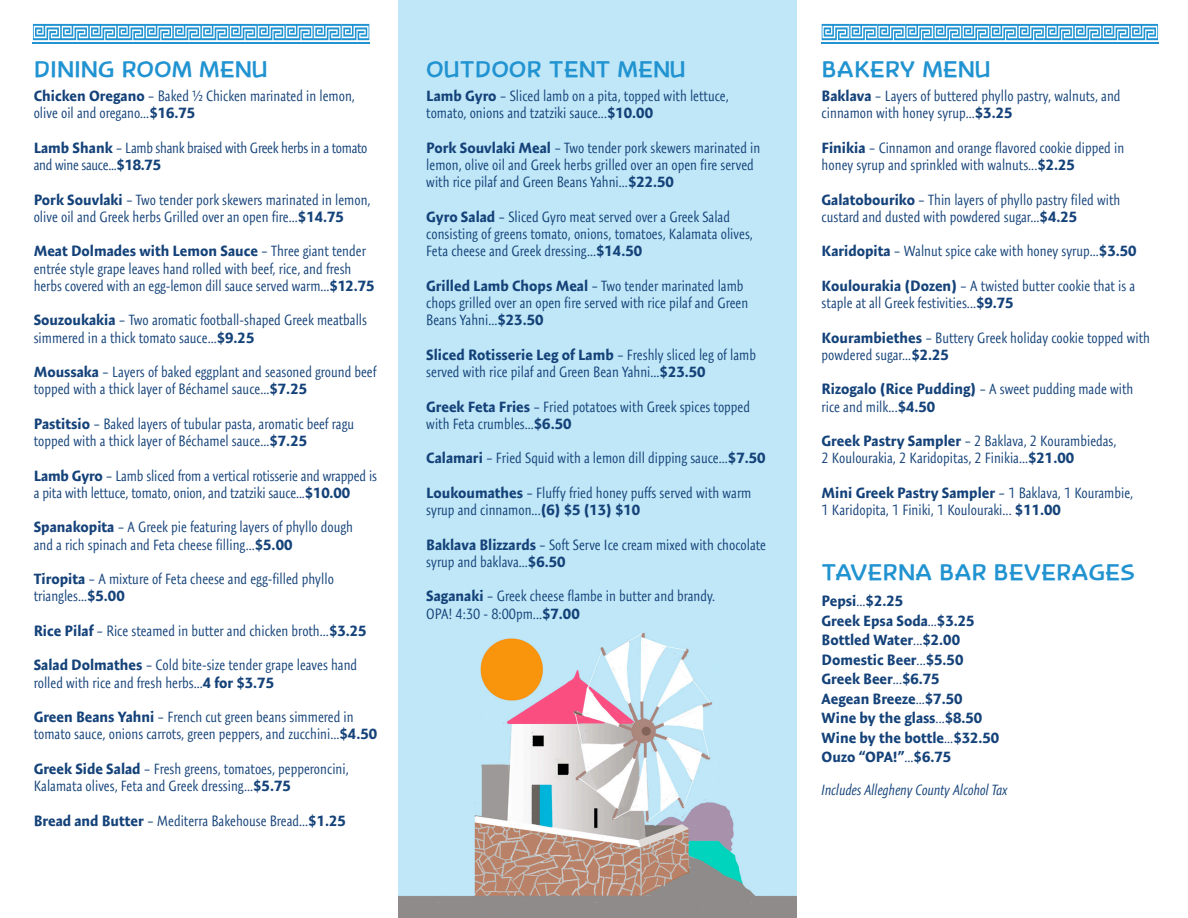
<style>
.page{position:relative;width:1188px;height:918px;background:#fff}
.page>*{position:absolute;margin:0;border:0;box-sizing:border-box;transform-origin:0 0}
.t1{font:700 22.5px "Banksia";color:#2193d1}
.t2{font:300 condensed 15px/17.2px "Expo Sans Pro";color:#144279}
.t3{font:700 15px "Expo Sans Pro";color:#144279}
.t4{font:300 condensed 15px/17.2px "Expo Sans Pro";letter-spacing:-.02em;color:#144279}
.t5{font:italic 300 condensed 15px "Expo Sans Pro";color:#144279}
.s1{font-weight:700;font-stretch:normal}
.s2{font-weight:300;font-stretch:condensed}
</style>
<div class="page">
<hr style="left:33px;top:42px;width:28px;height:2px;background:#2193d1">
<hr style="left:61px;top:42px;width:28px;height:2px;background:#2193d1">
<hr style="left:89px;top:42px;width:28px;height:2px;background:#2193d1">
<hr style="left:117px;top:42px;width:28px;height:2px;background:#2193d1">
<hr style="left:145px;top:42px;width:28px;height:2px;background:#2193d1">
<hr style="left:173px;top:42px;width:28px;height:2px;background:#2193d1">
<hr style="left:201px;top:42px;width:28px;height:2px;background:#2193d1">
<hr style="left:229px;top:42px;width:28px;height:2px;background:#2193d1">
<hr style="left:257px;top:42px;width:28px;height:2px;background:#2193d1">
<hr style="left:285px;top:42px;width:28px;height:2px;background:#2193d1">
<hr style="left:313px;top:42px;width:28px;height:2px;background:#2193d1">
<svg style="left:33px;top:24px;width:336px;height:16px"></svg>
<hr style="left:341px;top:42px;width:28px;height:2px;background:#2193d1">
<hr style="left:822px;top:42px;width:28px;height:2px;background:#2193d1">
<hr style="left:850px;top:42px;width:28px;height:2px;background:#2193d1">
<hr style="left:878px;top:42px;width:28px;height:2px;background:#2193d1">
<hr style="left:906px;top:42px;width:28px;height:2px;background:#2193d1">
<hr style="left:934px;top:42px;width:28px;height:2px;background:#2193d1">
<hr style="left:962px;top:42px;width:28px;height:2px;background:#2193d1">
<hr style="left:990px;top:42px;width:28px;height:2px;background:#2193d1">
<hr style="left:1018px;top:42px;width:28px;height:2px;background:#2193d1">
<hr style="left:1046px;top:42px;width:28px;height:2px;background:#2193d1">
<hr style="left:1074px;top:42px;width:28px;height:2px;background:#2193d1">
<hr style="left:1102px;top:42px;width:28px;height:2px;background:#2193d1">
<svg style="left:822px;top:24px;width:336px;height:16px"></svg>
<hr style="left:1130px;top:42px;width:28px;height:2px;background:#2193d1">
<img style="left:398px;top:0;width:398px;height:918px">
<p class="t1" style="left:34px;top:56px;width:235px">DINING ROOM MENU</p>
<p class="t2" style="left:34px;top:87px;width:323px"><span class="s1">Chicken Oregano</span> – Baked ½ Chicken marinated in lemon, olive oil and oregano...<span class="s1">$16.75</span></p>
<p class="t4" style="left:34px;top:139px;width:335px"><span class="s1">Lamb Shank</span> – Lamb shank braised with Greek herbs in a tomato and wine sauce...<span class="s1">$18.75</span></p>
<p class="t2" style="left:34px;top:191px;width:338px"><span class="s1">Pork Souvlaki</span> – Two tender pork skewers marinated in lemon, olive oil and Greek herbs Grilled over an open fire...<span class="s1">$14.75</span></p>
<p class="t2" style="left:34px;top:243px;width:342px"><span class="s1">Meat Dolmades with Lemon Sauce</span> – Three giant tender entrée style grape leaves hand rolled with beef, rice, and fresh herbs covered with an egg-lemon dill sauce served warm...<span class="s1">$12.75</span></p>
<p class="t2" style="left:34px;top:312px;width:335px"><span class="s1">Souzoukakia</span> – Two aromatic football-shaped Greek meatballs simmered in a thick tomato sauce...<span class="s1">$9.25</span></p>
<p class="t2" style="left:34px;top:363px;width:344px"><span class="s1">Moussaka</span> – Layers of baked eggplant and seasoned ground beef</p>
<p class="t2" style="left:34px;top:381px;width:275px">topped with a thick layer of Béchamel sauce...<span class="s1">$7.25</span></p>
<p class="t2" style="left:34px;top:415px;width:322px"><span class="s1">Pastitsio</span> – Baked layers of tubular pasta, aromatic beef ragu</p>
<p class="t2" style="left:34px;top:432px;width:275px">topped with a thick layer of Béchamel sauce...<span class="s1">$7.25</span></p>
<p class="t2" style="left:34px;top:467px;width:345px"><span class="s1">Lamb Gyro</span> – Lamb sliced from a vertical rotisserie and wrapped is a pita with lettuce, tomato, onion, and tzatziki sauce...<span class="s1">$10.00</span></p>
<p class="t2" style="left:34px;top:519px;width:321px"><span class="s1">Spanakopita</span> – A Greek pie featuring layers of phyllo dough</p>
<p class="t2" style="left:34px;top:536px;width:260px">and a rich spinach and Feta cheese filling...<span class="s1">$5.00</span></p>
<p class="t2" style="left:34px;top:570px;width:302px"><span class="s1">Tiropita</span> – A mixture of Feta cheese and egg-filled phyllo triangles...<span class="s1">$5.00</span></p>
<p class="t2" style="left:34px;top:622px;width:334px"><span class="s1">Rice Pilaf</span> – Rice steamed in butter and chicken broth...<span class="s1">$3.25</span></p>
<p class="t2" style="left:34px;top:657px;width:325px"><span class="s1">Salad Dolmathes</span> – Cold bite-size tender grape leaves hand rolled with rice and fresh herbs...<span class="s1">4 for $3.75</span></p>
<p class="t2" style="left:34px;top:708px;width:345px"><span class="s1">Green Beans Yahni</span> – French cut green beans simmered in tomato sauce, onions carrots, green peppers, and zucchini...<span class="s1">$4.50</span></p>
<p class="t2" style="left:34px;top:760px;width:317px"><span class="s1">Greek Side Salad</span> – Fresh greens, tomatoes, pepperoncini,<br>Kalamata olives, Feta and Greek dressing...<span class="s1">$5.75</span></p>
<p class="t2" style="left:34px;top:812px;width:314px"><span class="s1">Bread and Butter</span> – Mediterra Bakehouse Bread...<span class="s1">$1.25</span></p>
<p class="t1" style="left:426px;top:56px;width:261px">OUTDOOR TENT MENU</p>
<p class="t2" style="left:426px;top:87px;width:304px"><span class="s1">Lamb Gyro</span> – Sliced lamb on a pita, topped with lettuce, tomato, onions and tzatziki sauce...<span class="s1">$10.00</span></p>
<p class="t2" style="left:426px;top:139px;width:336px"><span class="s1">Pork Souvlaki Meal</span> – Two tender pork skewers marinated in lemon, olive oil and Greek herbs grilled over an open fire served with rice pilaf and Green Beans Yahni...<span class="s1">$22.50</span></p>
<p class="t2" style="left:426px;top:208px;width:328px"><span class="s1">Gyro Salad</span> – Sliced Gyro meat served over a Greek Salad consisting of greens tomato, onions, tomatoes, Kalamata olives,<br>Feta cheese and Greek dressing...<span class="s1">$14.50</span></p>
<p class="t2" style="left:426px;top:277px;width:324px"><span class="s1">Grilled Lamb Chops Meal</span> – Two tender marinated lamb chops grilled over an open fire served with rice pilaf and Green<br>Beans Yahni...<span class="s1">$23.50</span></p>
<p class="t2" style="left:426px;top:346px;width:331px"><span class="s1">Sliced Rotisserie Leg of Lamb</span> – Freshly sliced leg of lamb served with rice pilaf and Green Bean Yahni...<span class="s1">$23.50</span></p>
<p class="t2" style="left:426px;top:398px;width:325px"><span class="s1">Greek Feta Fries</span> – Fried potatoes with Greek spices topped with Feta crumbles...<span class="s1">$6.50</span></p>
<p class="t2" style="left:426px;top:450px;width:341px"><span class="s1">Calamari</span> – Fried Squid with a lemon dill dipping sauce...<span class="s1">$7.50</span></p>
<p class="t2" style="left:426px;top:484px;width:327px"><span class="s1">Loukoumathes</span> – Fluffy fried honey puffs served with warm syrup and cinnamon...<span class="s1">(6) $5 (13) $10</span></p>
<p class="t2" style="left:426px;top:536px;width:341px"><span class="s1">Baklava Blizzards</span> – Soft Serve Ice cream mixed with chocolate syrup and baklava...<span class="s1">$6.50</span></p>
<p class="t2" style="left:426px;top:588px;width:291px"><span class="s1">Saganaki</span> – Greek cheese flambe in butter and brandy.<br>OPA! 4:30 - 8:00pm...<span class="s1">$7.00</span></p>
<p class="t1" style="left:822px;top:56px;width:171px">BAKERY MENU</p>
<p class="t2" style="left:822px;top:87px;width:300px"><span class="s1">Baklava</span> – Layers of buttered phyllo pastry, walnuts, and cinnamon with honey syrup...<span class="s1">$3.25</span></p>
<p class="t2" style="left:822px;top:139px;width:304px"><span class="s1">Finikia</span> – Cinnamon and orange flavored cookie dipped in honey syrup and sprinkled with walnuts...<span class="s1">$2.25</span></p>
<p class="t2" style="left:822px;top:191px;width:300px"><span class="s1">Galatobouriko</span> – Thin layers of phyllo pastry filed with custard and dusted with powdered sugar...<span class="s1">$4.25</span></p>
<p class="t2" style="left:822px;top:243px;width:316px"><span class="s1">Karidopita</span> – Walnut spice cake with honey syrup...<span class="s1">$3.50</span></p>
<p class="t2" style="left:822px;top:277px;width:315px"><span class="s1">Koulourakia (Dozen)</span> – A twisted butter cookie that is a staple at all Greek festivities...<span class="s1">$9.75</span></p>
<p class="t2" style="left:822px;top:329px;width:330px"><span class="s1">Kourambiethes</span> – Buttery Greek holiday cookie topped with powdered sugar...<span class="s1">$2.25</span></p>
<p class="t2" style="left:822px;top:381px;width:313px"><span class="s1">Rizogalo (Rice Pudding)</span> – A sweet pudding made with rice and milk...<span class="s1">$4.50</span></p>
<p class="t2" style="left:822px;top:432px;width:296px"><span class="s1">Greek Pastry Sampler</span> – 2 Baklava, 2 Kourambiedas,<br>2 Koulourakia, 2 Karidopitas, 2 Finikia...<span class="s1">$21.00</span></p>
<p class="t2" style="left:822px;top:484px;width:313px"><span class="s1">Mini Greek Pastry Sampler</span> – 1 Baklava, 1 Kourambie,<br>1 Karidopita, 1 Finiki, 1 Koulouraki... <span class="s1">$11.00</span></p>
<p class="t1" style="left:822px;top:559px;width:314px">TAVERNA BAR BEVERAGES</p>
<p class="t3" style="left:822px;top:592px;width:83px">Pepsi<span class="s2">...</span>$2.25</p>
<p class="t3" style="left:822px;top:611px;width:154px">Greek Epsa Soda<span class="s2">...</span>$3.25</p>
<p class="t3" style="left:822px;top:631px;width:140px">Bottled Water<span class="s2">...</span>$2.00</p>
<p class="t3" style="left:822px;top:650px;width:143px">Domestic Beer<span class="s2">...</span>$5.50</p>
<p class="t3" style="left:822px;top:670px;width:120px">Greek Beer<span class="s2">...</span>$6.75</p>
<p class="t3" style="left:822px;top:689px;width:142px">Aegean Breeze<span class="s2">...</span>$7.50</p>
<p class="t3" style="left:822px;top:709px;width:162px">Wine by the glass<span class="s2">...</span>$8.50</p>
<p class="t3" style="left:822px;top:728px;width:179px">Wine by the bottle<span class="s2">...</span>$32.50</p>
<p class="t3" style="left:822px;top:748px;width:131px">Ouzo “OPA!”<span class="s2">...</span>$6.75</p>
<p class="t5" style="left:822px;top:781px;width:188px">Includes Allegheny County Alcohol Tax</p>
</div>
